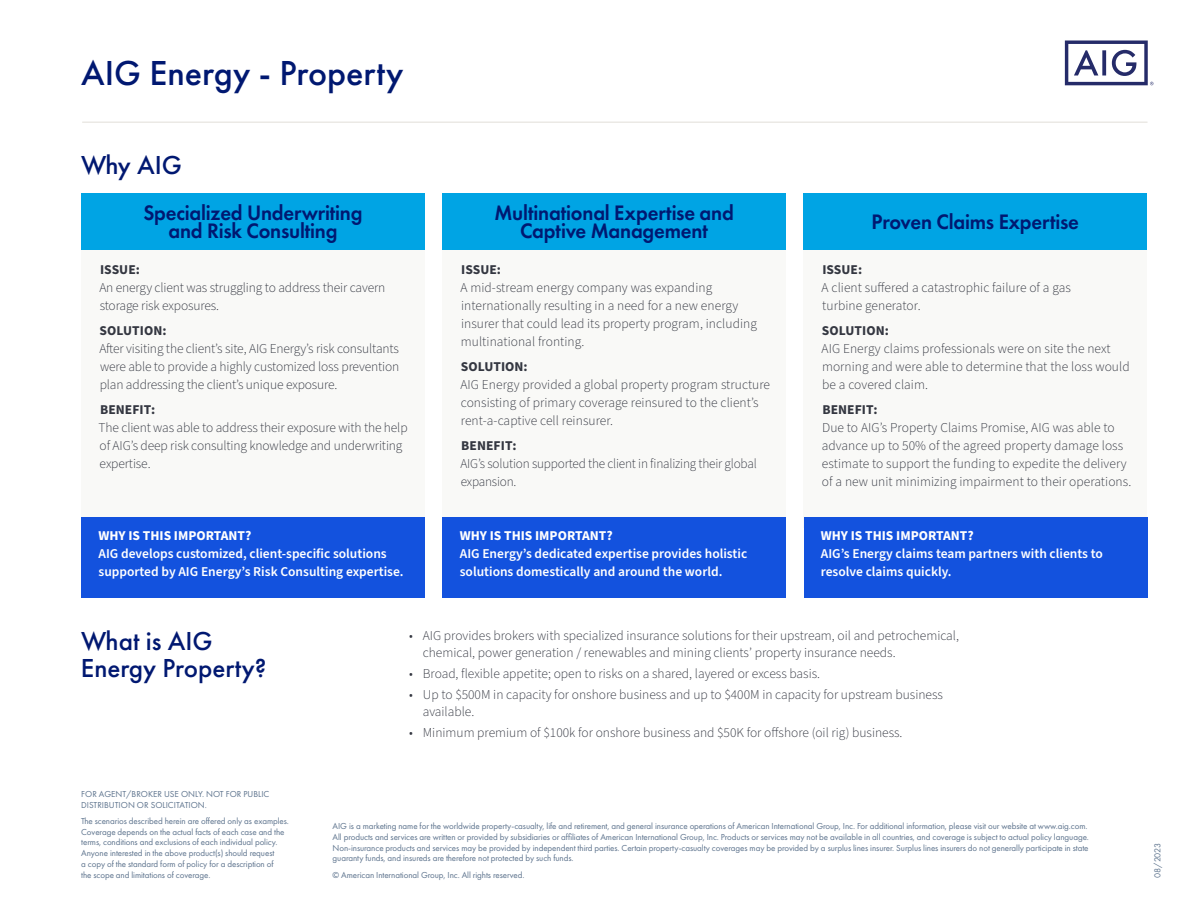
<style>
.page{position:relative;width:1188px;height:918px;background:#fff}
.page>*{position:absolute;margin:0;border:0;box-sizing:border-box;transform-origin:0 0}
.t1{font:500 36px "Futura PT";color:#001871}
.Sub_Head_1{font:500 27px/27px "Futura PT";color:#001871}
.Sub-head_2{font:600 21.75px/18px "Futura PT";letter-spacing:-.01em;color:#001871;text-align:center;scale:.95 1}
.Body_Copy_grey-box{font:300 13.5px/18px "Source Sans Pro";color:#343741}
.SmallBlueBox{font:600 13.5px/18px "Source Sans Pro";color:#fff}
.Disclaimer{font:9px/10.8px "Futura PT";letter-spacing:-.01em;color:#5d738d}
.s1{font-weight:700}
</style>
<div class="page">
<div style="left:81px;top:248px;width:344px;height:280px;background:#f9f9f7"></div>
<div style="left:442px;top:248px;width:344px;height:280px;background:#f9f9f7"></div>
<div style="left:803px;top:248px;width:344px;height:280px;background:#f9f9f7"></div>
<hr style="left:82px;top:122px;width:1066px;height:1px;background:#ebe9e5">
<div style="left:81px;top:193px;width:344px;height:56px;background:#00a4e4"></div>
<div style="left:442px;top:193px;width:344px;height:56px;background:#00a4e4"></div>
<div style="left:803px;top:193px;width:344px;height:56px;background:#00a4e4"></div>
<div style="left:81px;top:517px;width:344px;height:81px;background:#1352de"></div>
<div style="left:442px;top:517px;width:344px;height:81px;background:#1352de"></div>
<div style="left:804px;top:517px;width:344px;height:81px;background:#1352de"></div>
<svg style="left:1065px;top:40px;width:88px;height:45px"></svg>
<p class="t1" style="left:81px;top:52px;width:324px">AIG Energy - Property</p>
<h2 class="Sub_Head_1" style="left:81px;top:151px;width:103px">Why AIG</h2>
<h3 class="Sub-head_2" style="left:143px;top:203px;width:232px">Specialized Underwriting and Risk Consulting</h3>
<h3 class="Sub-head_2" style="left:494px;top:203px;width:253px">Multinational Expertise and<br>Captive Management</h3>
<h3 class="Sub-head_2" style="left:872px;top:212px;width:220px">Proven Claims Expertise</h3>
<p class="Body_Copy_grey-box" style="left:99px;top:261px;width:288px"><span class="s1">ISSUE:<br></span>An energy client was struggling to address their cavern storage risk exposures.</p>
<p class="Body_Copy_grey-box" style="left:99px;top:322px;width:302px"><span class="s1">SOLUTION:<br></span>After visiting the client’s site, AIG Energy’s risk consultants were able to provide a highly customized loss prevention plan addressing the client’s unique exposure.</p>
<p class="Body_Copy_grey-box" style="left:99px;top:401px;width:311px"><span class="s1">BENEFIT:<br></span>The client was able to address their exposure with the help of AIG’s deep risk consulting knowledge and underwriting expertise.</p>
<p class="Body_Copy_grey-box" style="left:461px;top:261px;width:298px"><span class="s1">ISSUE:<br></span>A mid-stream energy company was expanding internationally resulting in a need for a new energy insurer that could lead its property program, including multinational fronting.</p>
<p class="Body_Copy_grey-box" style="left:461px;top:358px;width:311px"><span class="s1">SOLUTION:<br></span>AIG Energy provided a global property program structure consisting of primary coverage reinsured to the client’s rent-a-captive cell reinsurer.</p>
<p class="Body_Copy_grey-box" style="left:461px;top:437px;width:298px"><span class="s1">BENEFIT:<br></span>AIG’s solution supported the client in finalizing their global expansion.</p>
<p class="Body_Copy_grey-box" style="left:822px;top:261px;width:251px"><span class="s1">ISSUE:<br></span>A client suffered a catastrophic failure of a gas turbine generator.</p>
<p class="Body_Copy_grey-box" style="left:822px;top:322px;width:310px"><span class="s1">SOLUTION:<br></span>AIG Energy claims professionals were on site the next morning and were able to determine that the loss would be a covered claim.</p>
<p class="Body_Copy_grey-box" style="left:822px;top:401px;width:311px"><span class="s1">BENEFIT:<br></span>Due to AIG’s Property Claims Promise, AIG was able to advance up to 50% of the agreed property damage loss estimate to support the funding to expedite the delivery of a new unit minimizing impairment to their operations.</p>
<p class="SmallBlueBox" style="left:99px;top:527px;width:307px"><span class="s1">WHY IS THIS IMPORTANT?<br></span>AIG develops customized, client-specific solutions supported by AIG Energy’s Risk Consulting expertise.</p>
<p class="SmallBlueBox" style="left:460px;top:527px;width:289px"><span class="s1">WHY IS THIS IMPORTANT?<br></span>AIG Energy’s dedicated expertise provides holistic solutions domestically and around the world.</p>
<p class="SmallBlueBox" style="left:821px;top:527px;width:284px"><span class="s1">WHY IS THIS IMPORTANT?<br></span>AIG’s Energy claims team partners with clients to resolve claims quickly.</p>
<h2 class="Sub_Head_1" style="left:81px;top:628px;width:187px">What is AIG<br>Energy Property?</h2>
<p class="Disclaimer" style="left:81px;top:788px;width:190px">FOR AGENT/BROKER USE ONLY. NOT FOR PUBLIC<br>DISTRIBUTION OR SOLICITATION.</p>
<p class="Disclaimer" style="left:81px;top:815px;width:209px">The scenarios described herein are offered only as examples.<br>Coverage depends on the actual facts of each case and the terms, conditions and exclusions of each individual policy.<br>Anyone interested in the above product(s) should request<br>a copy of the standard form of policy for a description of<br>the scope and limitations of coverage.</p>
<p class="Body_Copy_grey-box" style="left:423px;top:627px;width:538px;line-height:17.2px;text-indent:-14px">• AIG provides brokers with specialized insurance solutions for their upstream, oil and petrochemical, chemical, power generation / renewables and mining clients’ property insurance needs.</p>
<p class="Body_Copy_grey-box" style="left:409px;top:665px;width:412px">• Broad, flexible appetite; open to risks on a shared, layered or excess basis.</p>
<p class="Body_Copy_grey-box" style="left:423px;top:687px;width:522px;line-height:17.2px;text-indent:-14px">• Up to $500M in capacity for onshore business and up to $400M in capacity for upstream business available.</p>
<p class="Body_Copy_grey-box" style="left:409px;top:724px;width:495px">• Minimum premium of $100k for onshore business and $50K for offshore (oil rig) business.</p>
<p class="Disclaimer" style="left:333px;top:820px;width:758px">AIG is a marketing name for the worldwide property-casualty, life and retirement, and general insurance operations of American International Group, Inc. For additional information, please visit our website at www.aig.com.<br>All products and services are written or provided by subsidiaries or affiliates of American International Group, Inc. Products or services may not be available in all countries, and coverage is subject to actual policy language.<br>Non-insurance products and services may be provided by independent third parties. Certain property-casualty coverages may be provided by a surplus lines insurer. Surplus lines insurers do not generally participate in state guaranty funds, and insureds are therefore not protected by such funds.</p>
<p class="Disclaimer" style="left:333px;top:869px;width:193px">© American International Group, Inc. All rights reserved.</p>
<p class="Disclaimer" style="left:1152px;top:878px;width:37px;rotate:-90deg">08/2023</p>
</div>
